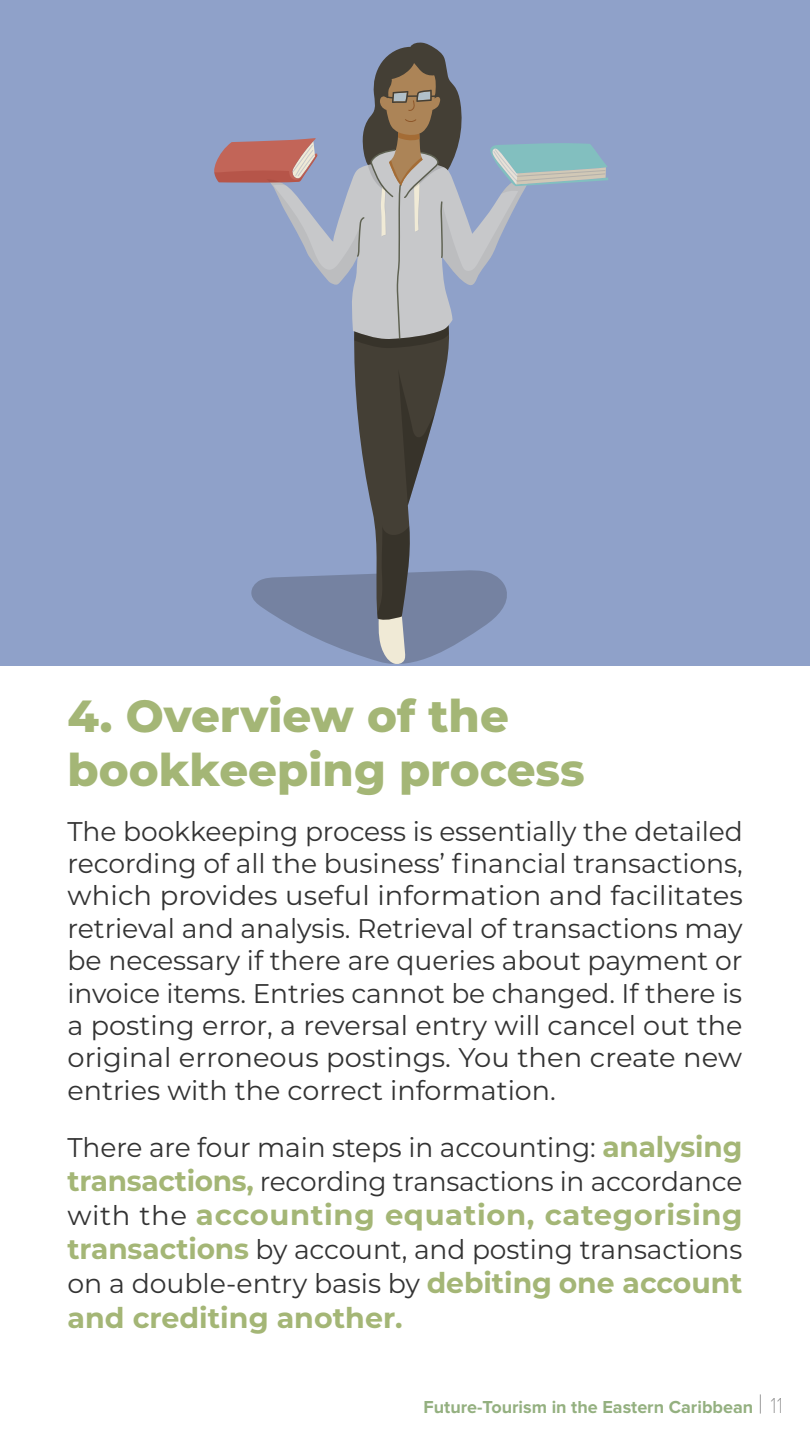
<style>
.page{position:relative;width:810px;height:1440px;background:#fff}
.page>*{position:absolute;margin:0;border:0;box-sizing:border-box;transform-origin:0 0}
.TITLE_01{font:800 45px/54px "Montserrat";color:#a4b676}
.PARAGRAPH{font:700 28.5px "Montserrat";letter-spacing:.02em;color:#a4b676}
.PARAGRAPH-2{font:700 28.5px "Montserrat";color:#a4b676}
.PARAGRAPH-3{font:27px/32.4px "Montserrat";letter-spacing:-.005em;color:#333}
.t1{font:700 18px "Proxima Nova";color:#94b080}
.s1{font-weight:700;font-size:28.5px;color:#a4b676}
.s2{font-weight:400;font-size:27px;color:#333}
.s3{font-weight:100;font-size:27px;color:#808080}
.s4{font-weight:100;font-size:22.5px;color:#808080}
</style>
<div class="page">
<div style="left:0;top:0;width:810px;height:666px;background:#8fa1c9"></div>
<svg style="left:214px;top:42px;width:394px;height:622px"></svg>
<p class="TITLE_01" style="left:68px;top:686px;width:519px">4. Overview of the bookkeeping process</p>
<p class="PARAGRAPH-3" style="left:68px;top:814px;width:677px;text-align:justify">The bookkeeping process is essentially the detailed recording of all the business’ financial transactions, which provides useful information and facilitates retrieval and analysis. Retrieval of transactions may be necessary if there are queries about payment or invoice items. Entries cannot be changed. If there is a posting error, a reversal entry will cancel out the original erroneous postings. You then create new entries with the correct information.</p>
<p class="PARAGRAPH-3" style="left:68px;top:1129px;width:677px;line-height:34.2px">There are four main steps in accounting: <span class="s1">analysing transactions,</span> recording transactions in accordance</p>
<p class="PARAGRAPH" style="left:68px;top:1194px;width:677px"><span class="s2">with the</span> accounting equation, categorising</p>
<p class="PARAGRAPH-3" style="left:68px;top:1231px;width:677px;line-height:34.2px"><span class="s1">transactions</span> by account, and posting transactions on a double-entry basis by <span class="s1">debiting one account</span></p>
<p class="PARAGRAPH-2" style="left:68px;top:1297px;width:337px">and crediting another.</p>
<p class="t1" style="left:424px;top:1399px;width:361px">Future-Tourism in the Eastern Caribbean <span class="s3">|</span> <span class="s4">11</span></p>
</div>
